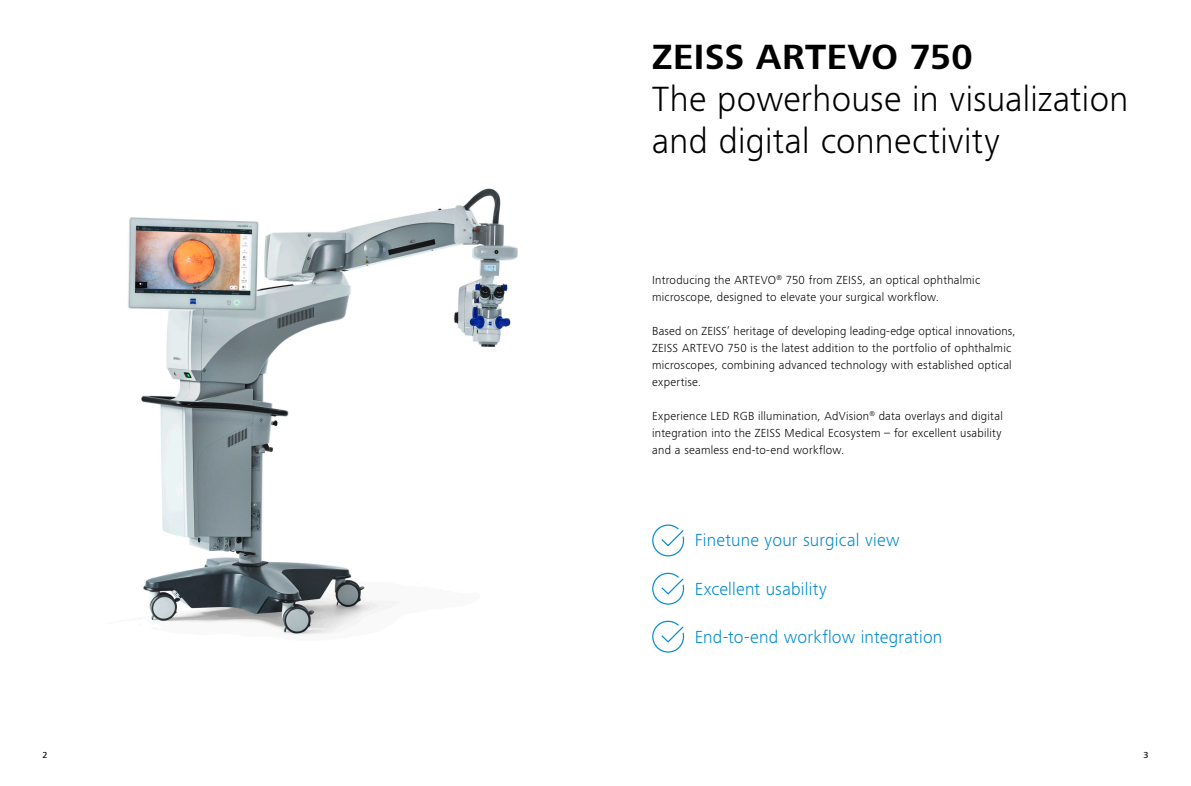
<style>
.page{position:relative;width:1191px;height:786px;background:#fff}
.page>*{position:absolute;margin:0;border:0;box-sizing:border-box;transform-origin:0 0}
.t1{font:300 36px/42px "ZEISS Frutiger Next W1 G";letter-spacing:.01em;color:#000}
.t2{font:700 36px "ZEISS Frutiger Next W1 G";letter-spacing:.01em;color:#000}
.t3{font:300 18px "ZEISS Frutiger Next W1 G";letter-spacing:.01em;color:#008bd0}
.t4{font:300 12px/17px "ZEISS Frutiger Next W1 G";letter-spacing:.02em;color:#000}
.t5{font:500 9px "ZEISS Frutiger Next W1 G";color:#000}
</style>
<div class="page">
<img style="left:128px;top:188px;width:390px;height:447px">
<svg style="left:652px;top:524px;width:33px;height:32px"></svg>
<svg style="left:652px;top:572px;width:33px;height:32px"></svg>
<svg style="left:652px;top:620px;width:33px;height:32px"></svg>
<h1 class="t2" style="left:652px;top:31px;width:322px">ZEISS ARTEVO 750</h1>
<h1 class="t1" style="left:652px;top:76px;width:477px">The powerhouse in visualization and digital connectivity</h1>
<p class="t4" style="left:652px;top:270px;width:329px">Introducing the ARTEVO<sup>®</sup> 750 from ZEISS, an optical ophthalmic microscope, designed to elevate your surgical workflow.</p>
<p class="t4" style="left:652px;top:321px;width:365px">Based on ZEISS’ heritage of developing leading-edge optical innovations, ZEISS ARTEVO 750 is the latest addition to the portfolio of ophthalmic microscopes, combining advanced technology with established optical expertise.</p>
<p class="t4" style="left:652px;top:406px;width:352px;text-align:justify">Experience LED RGB illumination, AdVision<sup>®</sup> data overlays and digital integration into the ZEISS Medical Ecosystem – for excellent usability and a seamless end-to-end workflow.</p>
<h2 class="t3" style="left:694px;top:527px;width:206px">Finetune your surgical view</h2>
<h2 class="t3" style="left:694px;top:575px;width:134px">Excellent usability</h2>
<h2 class="t3" style="left:694px;top:623px;width:249px">End-to-end workflow integration</h2>
<p class="t5" style="left:43px;top:748px;width:7px">2</p>
<p class="t5" style="left:1143px;top:748px;width:7px">3</p>
</div>
